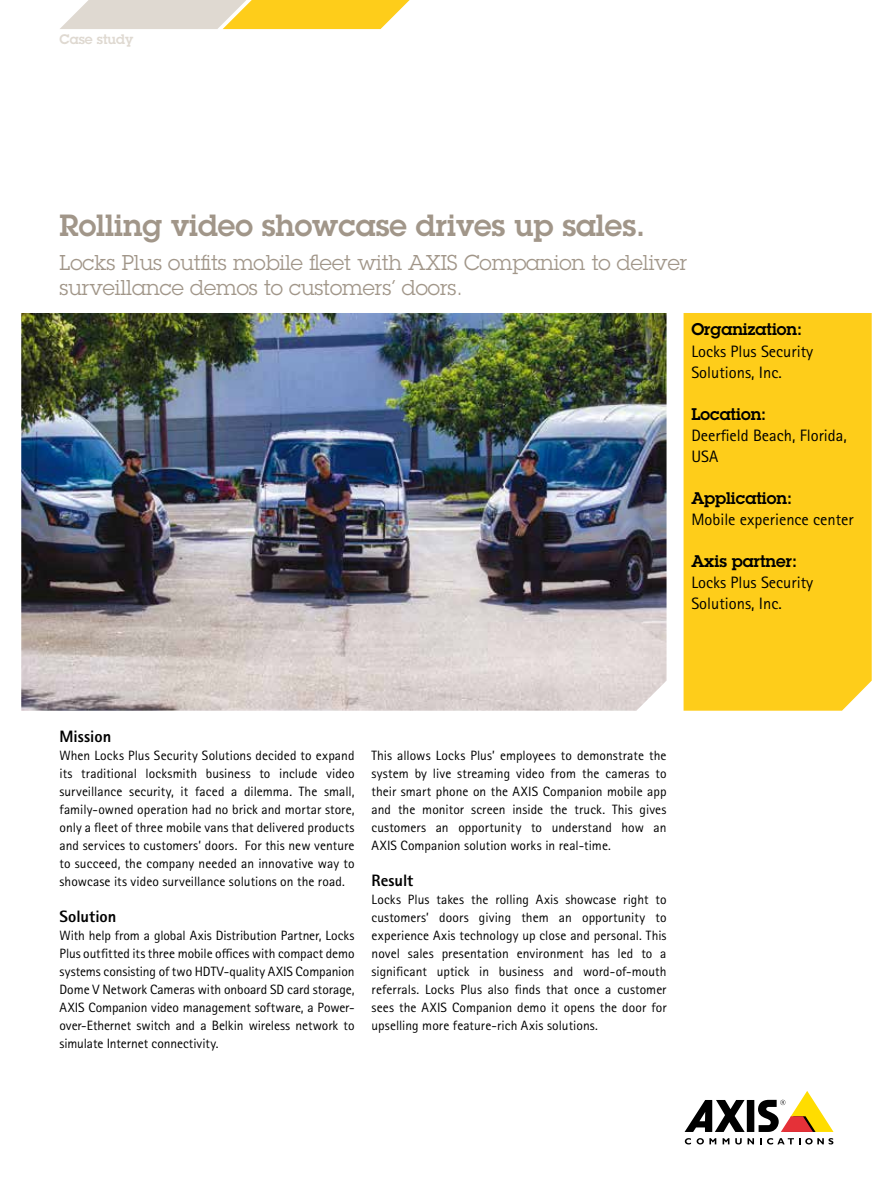
<style>
.page{position:relative;width:893px;height:1191px;background:#fff}
.page>*{position:absolute;margin:0;border:0;box-sizing:border-box;transform-origin:0 0}
.t1{font:600 30px "Lubalin Graph ECG";color:#a19689}
.t2{font:21px/25.5px "Lubalin Graph ECG";color:#a19689}
.t3{font:16.5px/21px "Rotis Sans Serif Pro";color:#000}
.t4{font:600 16.5px "Lubalin Graph ECG";color:#000}
.t5{font:800 16.5px "Rotis Sans Serif Pro";color:#000}
.t6{font:13.5px/18px "Rotis Sans Serif Pro";letter-spacing:.005em;color:#000;text-align:justify}
.t7{font:600 13.5px "Lubalin Graph ECG";color:#dfd9d1}
</style>
<div class="page">
<div style="left:747px;top:1100px;width:7px;height:32px;background:#000"></div>
<svg style="left:685px;top:1100px;width:60px;height:32px"></svg>
<svg style="left:758px;top:1091px;width:75px;height:41px"></svg>
<svg style="left:685px;top:1138px;width:6px;height:6px"></svg>
<svg style="left:697px;top:1138px;width:19px;height:6px"></svg>
<svg style="left:723px;top:1138px;width:6px;height:6px"></svg>
<svg style="left:735px;top:1138px;width:19px;height:6px"></svg>
<svg style="left:760px;top:1138px;width:73px;height:6px"></svg>
<div style="left:684px;top:313px;width:188px;height:397px;background:#fecd1a"></div>
<img style="left:21px;top:313px;width:645px;height:397px">
<svg style="left:60px;top:0;width:350px;height:29px;background:#f0d782"></svg>
<p class="t7" style="left:60px;top:30px;width:75px">Case study</p>
<h1 class="t1" style="left:60px;top:205px;width:587px">Rolling video showcase drives up sales.</h1>
<h2 class="t2" style="left:60px;top:249px;width:629px">Locks Plus outfits mobile fleet with AXIS Companion to deliver surveillance demos to customers’ doors.</h2>
<p class="t4" style="left:691px;top:319px;width:112px">Organization:</p>
<p class="t3" style="left:691px;top:340px;width:123px">Locks Plus Security<br>Solutions, Inc.</p>
<p class="t4" style="left:691px;top:403px;width:76px">Location:</p>
<p class="t3" style="left:691px;top:424px;width:157px">Deerfield Beach, Florida,<br>USA</p>
<p class="t4" style="left:691px;top:487px;width:102px">Application:</p>
<p class="t3" style="left:691px;top:508px;width:164px">Mobile experience center</p>
<p class="t4" style="left:691px;top:550px;width:107px">Axis partner:</p>
<p class="t3" style="left:691px;top:571px;width:123px">Locks Plus Security<br>Solutions, Inc.</p>
<p class="t5" style="left:60px;top:725px;width:53px">Mission</p>
<p class="t6" style="left:60px;top:746px;width:296px">When Locks Plus Security Solutions decided to expand its traditional locksmith business to include video surveillance security, it faced a dilemma. The small, family-owned operation had no brick and mortar store, only a fleet of three mobile vans that delivered products and services to customers’ doors. For this new venture to succeed, the company needed an innovative way to showcase its video surveillance solutions on the road.</p>
<p class="t5" style="left:60px;top:905px;width:58px">Solution</p>
<p class="t6" style="left:60px;top:926px;width:297px">With help from a global Axis Distribution Partner, Locks Plus outfitted its three mobile offices with compact demo systems consisting of two HDTV-quality AXIS Companion Dome V Network Cameras with onboard SD card storage, AXIS Companion video management software, a Power&shy;over-Ethernet switch and a Belkin wireless network to simulate Internet connectivity.</p>
<p class="t6" style="left:372px;top:746px;width:297px">This allows Locks Plus’ employees to demonstrate the system by live streaming video from the cameras to their smart phone on the AXIS Companion mobile app and the monitor screen inside the truck. This gives customers an opportunity to understand how an AXIS Companion solution works in real-time.</p>
<p class="t5" style="left:372px;top:869px;width:43px">Result</p>
<p class="t6" style="left:372px;top:890px;width:297px">Locks Plus takes the rolling Axis showcase right to customers’ doors giving them an opportunity to experience Axis technology up close and personal. This novel sales presentation environment has led to a significant uptick in business and word-of-mouth referrals. Locks Plus also finds that once a customer sees the AXIS Companion demo it opens the door for upselling more feature-rich Axis solutions.</p>
</div>
